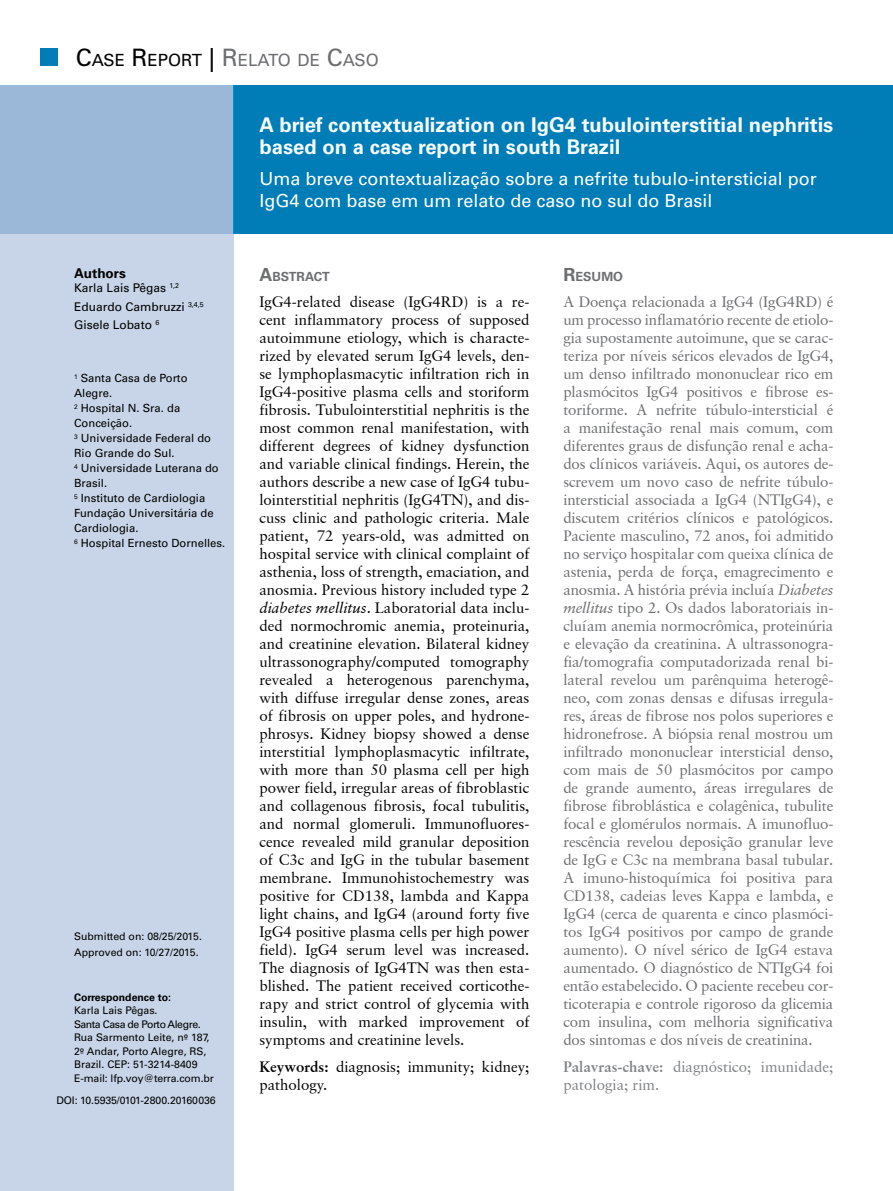
<style>
.page{position:relative;width:893px;height:1191px;background:#fff}
.page>*{position:absolute;margin:0;border:0;box-sizing:border-box;transform-origin:0 0}
.t1{font:700 20.25px/22.5px "Univers LT Std";color:#f7fcfe}
.t2{font:18px/21.6px "Univers LT Std";color:#fff}
.t3{font:16.8px "Univers LT Std";color:#6d6e71}
.t4{font:15px/18px "Garamond Retrospective S Si";color:#000;text-align:justify}
.t5{font:15px/18px "Garamond Retrospective S Si";letter-spacing:-.01em;color:#6d6e71;text-align:justify}
.t6{font:15px/18px "Garamond Retrospective S Si";color:#808285}
.t7{font:13.5px "Univers 65 Bold";color:#000}
.t8{font:700 12.6px "Univers LT Std";color:#6d6e71}
.t9{font:12px/18.6px "Univers LT Std";color:#000}
.t10{font:11.25px/15px "Univers LT Std";color:#000}
.t11{font:10.5px/13.5px "Univers LT Std";color:#000}
.t12{font:700 10.5px "Univers LT Std";color:#000}
.s1{font-size:24px;color:#000}
.s2{color:#000}
.s3{font-size:24px}
.s4{font-family:"Calibri"}
.s5{font-size:18px}
.s6{font-style:italic}
.s7{font-weight:700}
</style>
<div class="page">
<div style="left:0;top:234px;width:234px;height:957px;background:#c8d5e8"></div>
<div style="left:234px;top:85px;width:659px;height:149px;background:#007cb7"></div>
<div style="left:0;top:85px;width:234px;height:149px;background:#9cb8d8"></div>
<div style="left:40px;top:49px;width:17px;height:17px;background:#007cb7"></div>
<p class="t3" style="left:76px;top:50px;width:305px"><span class="s1">C</span><span class="s2">ASE</span> <span class="s1">R</span><span class="s2">EPORT</span> <span class="s1">|</span> <span class="s3">R</span>ELATO DE <span class="s3">C</span>ASO</p>
<p class="t7" style="left:74px;top:265px;width:53px">Authors</p>
<p class="t9" style="left:74px;top:279px;width:131px">Karla Lais Pêgas <sup>1,2<br></sup>Eduardo Cambruzzi <sup>3,4,5<br></sup>Gisele Lobato <sup>6</sup></p>
<p class="t10" style="left:74px;top:371px;width:153px"><sup>1</sup> Santa Casa de Porto<br>Alegre.<br><sup>2</sup> Hospital N. Sra. da<br>Conceição.<br><sup>3</sup> Universidade Federal do<br>Rio Grande do Sul.<br><sup>4</sup> Universidade Luterana do<br>Brasil.<br><sup>5</sup> Instituto de Cardiologia<br>Fundação Universitária de<br>Cardiologia.<br><sup>6</sup> Hospital Ernesto Dornelles.</p>
<p class="t11" style="left:74px;top:928px;width:129px;line-height:15.6px">Submitted on: 08/25/2015.<br>Approved on: 10/27/2015.</p>
<p class="t12" style="left:74px;top:990px;width:99px">Correspondence to:</p>
<p class="t11" style="left:74px;top:1003px;width:141px">Karla Lais Pêgas.<br>Santa Casa de Porto Alegre.<br>Rua Sarmento Leite, n<span class="s4">º</span> 187,<br>2<span class="s4">º</span> Andar, Porto Alegre, RS,<br>Brazil. CEP: 51-3214-8409<br>E-mail: lfp.voy@terra.com.br</p>
<p class="t11" style="left:56px;top:1093px;width:161px">DOI: 10.5935/0101-2800.20160036</p>
<h1 class="t1" style="left:259px;top:113px;width:575px">A brief contextualization on IgG4 tubulointerstitial nephritis based on a case report in south Brazil</h1>
<p class="t2" style="left:259px;top:168px;width:559px">Uma breve contextualização sobre a nefrite tubulo-intersticial por<br>IgG4 com base em um relato de caso no sul do Brasil</p>
<p class="t8" style="left:259px;top:269px;width:72px"><span class="s5">A</span>BSTRACT</p>
<p class="t8" style="left:563px;top:269px;width:61px"><span class="s5">R</span>ESUMO</p>
<p class="t4" style="left:259px;top:293px;width:272px">IgG4-related disease (IgG4RD) is a re&shy;cent inflammatory process of supposed autoimmune etiology, which is characte&shy;rized by elevated serum IgG4 levels, den&shy;se lymphoplasmacytic infiltration rich in IgG4-positive plasma cells and storiform fibrosis. Tubulointerstitial nephritis is the most common renal manifestation, with different degrees of kidney dysfunction and variable clinical findings. Herein, the authors describe a new case of IgG4 tubu&shy;lointerstitial nephritis (IgG4TN), and dis&shy;cuss clinic and pathologic criteria. Male patient, 72 years-old, was admitted on hospital service with clinical complaint of asthenia, loss of strength, emaciation, and anosmia. Previous history included type 2 <span class="s6">diabetes mellitus</span>. Laboratorial data inclu&shy;ded normochromic anemia, proteinuria, and creatinine elevation. Bilateral kidney ultrassonography/computed tomography revealed a heterogenous parenchyma, with diffuse irregular dense zones, areas of fibrosis on upper poles, and hydrone&shy;phrosys. Kidney biopsy showed a dense interstitial lymphoplasmacytic infiltrate, with more than 50 plasma cell per high power field, irregular areas of fibroblastic and collagenous fibrosis, focal tubulitis, and normal glomeruli. Immunofluores&shy;cence revealed mild granular deposition of C3c and IgG in the tubular basement membrane. Immunohistochemestry was positive for CD138, lambda and Kappa light chains, and IgG4 (around forty five IgG4 positive plasma cells per high power field). IgG4 serum level was increased.<br>The diagnosis of IgG4TN was then esta&shy;blished. The patient received corticothe&shy;rapy and strict control of glycemia with insulin, with marked improvement of symptoms and creatinine levels.</p>
<p class="t5" style="left:563px;top:293px;width:272px">A Doença relacionada a IgG4 (IgG4RD) é um processo inflamatório recente de etiolo&shy;gia supostamente autoimune, que se carac&shy;teriza por níveis séricos elevados de IgG4, um denso infiltrado mononuclear rico em plasmócitos IgG4 positivos e fibrose es&shy;toriforme. A nefrite túbulo-intersticial é a manifestação renal mais comum, com diferentes graus de disfunção renal e acha&shy;dos clínicos variáveis. Aqui, os autores de&shy;screvem um novo caso de nefrite túbulo&shy;intersticial associada a IgG4 (NTIgG4), e discutem critérios clínicos e patológicos.<br>Paciente masculino, 72 anos, foi admitido no serviço hospitalar com queixa clínica de astenia, perda de força, emagrecimento e anosmia. A história prévia incluía <span class="s6">Diabetes mellitus</span> tipo 2. Os dados laboratoriais in&shy;cluíam anemia normocrômica, proteinúria e elevação da creatinina. A ultrassonogra&shy;fia/tomografia computadorizada renal bi&shy;lateral revelou um parênquima heterogê&shy;neo, com zonas densas e difusas irregula&shy;res, áreas de fibrose nos polos superiores e hidronefrose. A biópsia renal mostrou um infiltrado mononuclear intersticial denso, com mais de 50 plasmócitos por campo de grande aumento, áreas irregulares de fibrose fibroblástica e colagênica, tubulite focal e glomérulos normais. A imunofluo&shy;rescência revelou deposição granular leve de IgG e C3c na membrana basal tubular.<br>A imuno-histoquímica foi positiva para CD138, cadeias leves Kappa e lambda, e IgG4 (cerca de quarenta e cinco plasmóci&shy;tos IgG4 positivos por campo de grande aumento). O nível sérico de IgG4 estava aumentado. O diagnóstico de NTIgG4 foi então estabelecido. O paciente recebeu cor&shy;ticoterapia e controle rigoroso da glicemia com insulina, com melhoria significativa dos sintomas e dos níveis de creatinina.</p>
<p class="t4" style="left:259px;top:1057px;width:271px"><span class="s7">Keywords:</span> diagnosis; immunity; kidney; pathology.</p>
<p class="t6" style="left:563px;top:1057px;width:271px"><span class="s7">Palavras-chave:</span> diagnóstico; imunidade; patologia; rim.</p>
</div>
